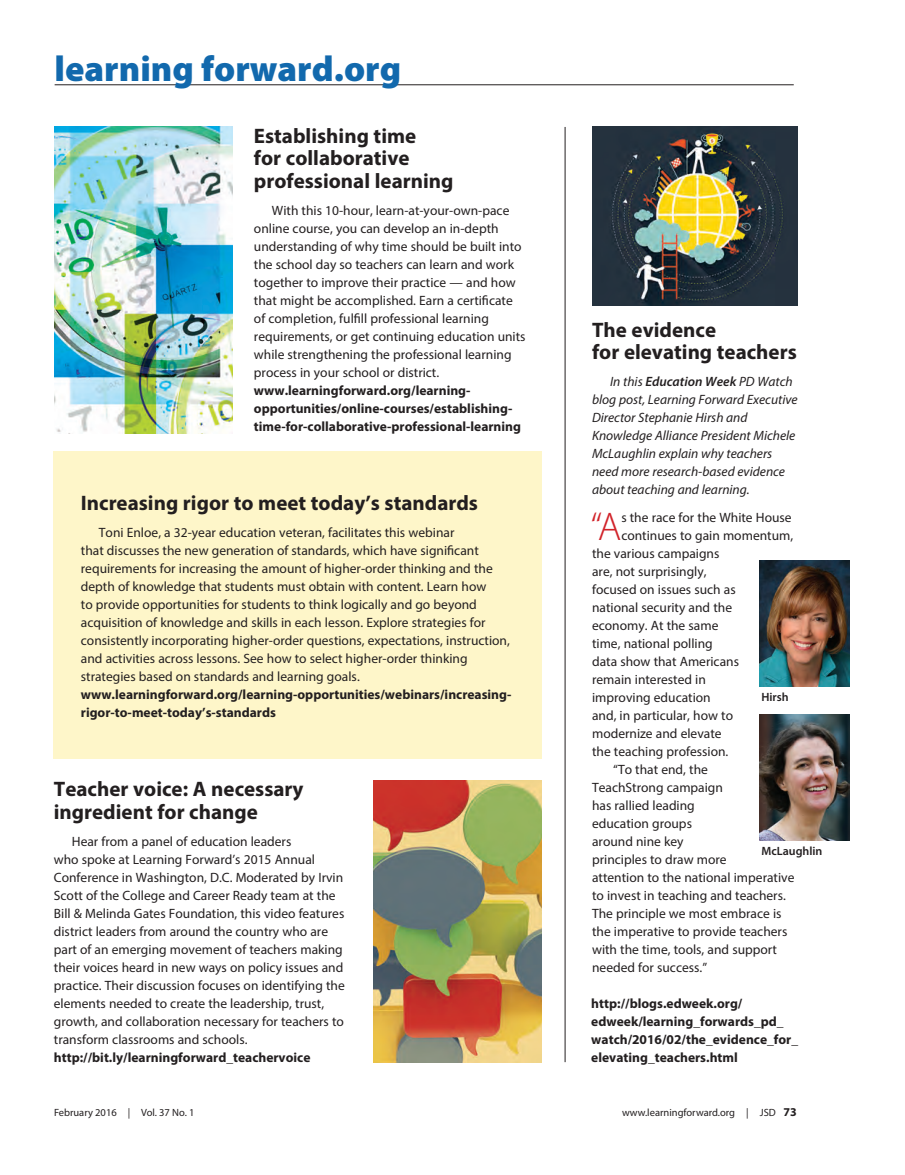
<style>
.page{position:relative;width:905px;height:1175px;background:#fff}
.page>*{position:absolute;margin:0;border:0;box-sizing:border-box;transform-origin:0 0}
.box{font:300 40.2px "Myriad Pro";color:#d1232a}
.t1{font:900 36px "Myriad Pro";color:#1269ad}
.box-2{font:700 21px/22.5px "Myriad Pro";color:#231f20}
.box-3{font:13.5px/18px "Myriad Pro";color:#231f20}
.box-4{font:700 13.5px/18px "Myriad Pro";color:#231f20}
.box-5{font:italic 13.5px/18px "Myriad Pro";color:#231f20}
.box-6{font:600 12px "Myriad Pro";color:#231f20}
.t2{font:700 12px "Myriad Pro";color:#231f20}
.t3{font:10.5px "Myriad Pro";color:#231f20}
.s1{font-weight:600}
</style>
<div class="page">
<hr style="left:564px;top:127px;width:1px;height:935px;background:#231f20">
<hr style="left:55px;top:84px;width:738px;height:1px;background:#231f20">
<img style="left:592px;top:127px;width:205px;height:178px">
<div style="left:54px;top:452px;width:488px;height:307px;background:#fef6c9"></div>
<img style="left:374px;top:780px;width:168px;height:282px">
<img style="left:55px;top:127px;width:177px;height:306px">
<img style="left:759px;top:560px;width:90px;height:126px">
<img style="left:759px;top:714px;width:90px;height:126px">
<p class="t1" style="left:55px;top:45px;width:348px">learning forward.org</p>
<p class="box-2" style="left:254px;top:124px;width:164px">Establishing time for collaborative</p>
<p class="box-2" style="left:254px;top:169px;width:201px">professional learning</p>
<p class="box-3" style="left:254px;top:201px;width:273px;text-indent:18px">With this 10-hour, learn-at-your-own-pace online course, you can develop an in-depth understanding of why time should be built into the school day so teachers can learn and work together to improve their practice — and how that might be accomplished. Earn a certificate of completion, fulfill professional learning requirements, or get continuing education units while strengthening the professional learning process in your school or district.</p>
<p class="box-4" style="left:254px;top:381px;width:268px">www.learningforward.org/learning&shy;opportunities/online-courses/establishing&shy;time-for-collaborative-professional-learning</p>
<p class="box-2" style="left:81px;top:491px;width:398px">Increasing rigor to meet today’s standards</p>
<p class="box-3" style="left:81px;top:523px;width:430px;text-indent:18px">Toni Enloe, a 32-year education veteran, facilitates this webinar<br>that discusses the new generation of standards, which have significant requirements for increasing the amount of higher-order thinking and the depth of knowledge that students must obtain with content. Learn how<br>to provide opportunities for students to think logically and go beyond acquisition of knowledge and skills in each lesson. Explore strategies for consistently incorporating higher-order questions, expectations, instruction, and activities across lessons. See how to select higher-order thinking strategies based on standards and learning goals.</p>
<p class="box-4" style="left:81px;top:685px;width:432px">www.learningforward.org/learning-opportunities/webinars/increasing&shy;rigor-to-meet-today’s-standards</p>
<p class="box-2" style="left:54px;top:777px;width:251px">Teacher voice: A necessary ingredient for change</p>
<p class="box-3" style="left:54px;top:832px;width:292px;text-indent:18px">Hear from a panel of education leaders<br>who spoke at Learning Forward’s 2015 Annual Conference in Washington, D.C. Moderated by Irvin Scott of the College and Career Ready team at the Bill &amp; Melinda Gates Foundation, this video features district leaders from around the country who are part of an emerging movement of teachers making their voices heard in new ways on policy issues and practice. Their discussion focuses on identifying the elements needed to create the leadership, trust, growth, and collaboration necessary for teachers to transform classrooms and schools.</p>
<p class="box-4" style="left:54px;top:1047px;width:258px">http://bit.ly/learningforward_teachervoice</p>
<p class="box-2" style="left:592px;top:318px;width:126px">The evidence</p>
<p class="box-2" style="left:592px;top:340px;width:206px">for elevating teachers</p>
<p class="box-5" style="left:592px;top:372px;width:207px;text-indent:18px">In this <span class="s1">Education Week</span> PD Watch blog post, Learning Forward Executive Director Stephanie Hirsh and Knowledge Alliance President Michele McLaughlin explain why teachers need more research-based evidence about teaching and learning.</p>
<p class="box" style="left:590px;top:502px;width:32px">“A</p>
<p class="box-3" style="left:621px;top:508px;width:172px">s the race for the White House</p>
<p class="box-3" style="left:621px;top:526px;width:173px">continues to gain momentum,</p>
<p class="box-3" style="left:592px;top:544px;width:129px">the various campaigns</p>
<p class="box-3" style="left:592px;top:562px;width:116px">are, not surprisingly,</p>
<p class="box-3" style="left:592px;top:580px;width:145px">focused on issues such as</p>
<p class="box-3" style="left:592px;top:598px;width:141px">national security and the</p>
<p class="box-3" style="left:592px;top:616px;width:128px">economy. At the same</p>
<p class="box-3" style="left:592px;top:634px;width:122px">time, national polling</p>
<p class="box-3" style="left:592px;top:652px;width:148px">data show that Americans</p>
<p class="box-3" style="left:592px;top:670px;width:115px">remain interested in</p>
<p class="box-3" style="left:592px;top:688px;width:120px">improving education</p>
<p class="box-3" style="left:592px;top:706px;width:142px">and, in particular, how to</p>
<p class="box-3" style="left:592px;top:724px;width:131px">modernize and elevate</p>
<p class="box-3" style="left:592px;top:742px;width:138px">the teaching profession.</p>
<p class="box-3" style="left:592px;top:760px;width:204px;text-indent:21px">“To that end, the<br>TeachStrong campaign<br>has rallied leading<br>education groups<br>around nine key<br>principles to draw more<br>attention to the national imperative to invest in teaching and teachers.<br>The principle we most embrace is the imperative to provide teachers with the time, tools, and support needed for success.”</p>
<p class="box-6" style="left:761px;top:689px;width:29px">Hirsh</p>
<p class="box-6" style="left:761px;top:843px;width:62px">McLaughlin</p>
<p class="box-4" style="left:591px;top:994px;width:208px">http://blogs.edweek.org/ edweek/learning_forwards_pd_ watch/2016/02/the_evidence_for_ elevating_teachers.html</p>
<p class="t3" style="left:54px;top:1106px;width:142px">February 2016 | Vol. 37 No. 1</p>
<p class="t3" style="left:622px;top:1106px;width:155px">www.learningforward.org | JSD</p>
<p class="t2" style="left:783px;top:1104px;width:15px">73</p>
</div>
